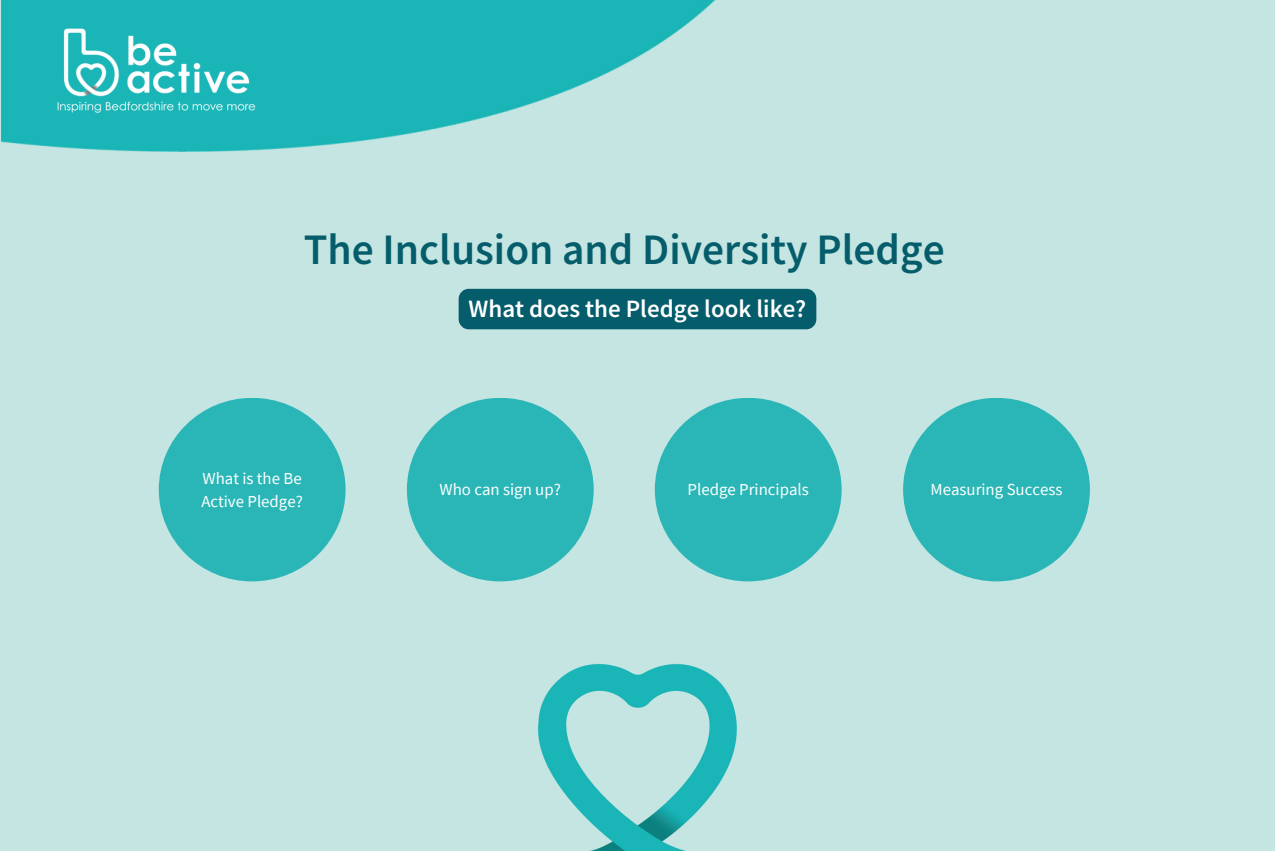
<style>
.page{position:relative;width:1275px;height:851px;background:#fff}
.page>*{position:absolute;margin:0;border:0;box-sizing:border-box;transform-origin:0 0}
.t1{font:600 43.5px "Source Sans Pro";color:#055d6c}
.t2{font:600 24.88px "Source Sans Pro";color:#fff}
.t3{font:16.75px/22.8px "Source Sans Pro";color:#fff}
</style>
<div class="page">
<div style="left:0;top:0;width:1275px;height:850px;background:#c4e5e1"></div>
<img style="left:1px;top:0;width:714px;height:152px">
<img style="left:30px;top:0;width:252px;height:141px">
<div style="left:159px;top:398px;width:187px;height:183px;background:#2ab6b7;border-radius:50%"></div>
<div style="left:407px;top:398px;width:187px;height:183px;background:#2ab6b7;border-radius:50%"></div>
<div style="left:655px;top:398px;width:187px;height:183px;background:#2ab6b7;border-radius:50%"></div>
<div style="left:903px;top:398px;width:187px;height:183px;background:#2ab6b7;border-radius:50%"></div>
<div style="left:459px;top:289px;width:357px;height:40px;background:#055d6c;border-radius:10px"></div>
<img style="left:538px;top:664px;width:199px;height:186px">
<h1 class="t1" style="left:304px;top:221px;width:642px">The Inclusion and Diversity Pledge</h1>
<h2 class="t2" style="left:469px;top:292px;width:339px">What does the Pledge look like?</h2>
<p class="t3" style="left:201px;top:466px;width:103px">What is the Be<br>Active Pledge?</p>
<p class="t3" style="left:440px;top:478px;width:123px">Who can sign up?</p>
<p class="t3" style="left:688px;top:478px;width:123px">Pledge Principals</p>
<p class="t3" style="left:931px;top:478px;width:134px">Measuring Success</p>
</div>
